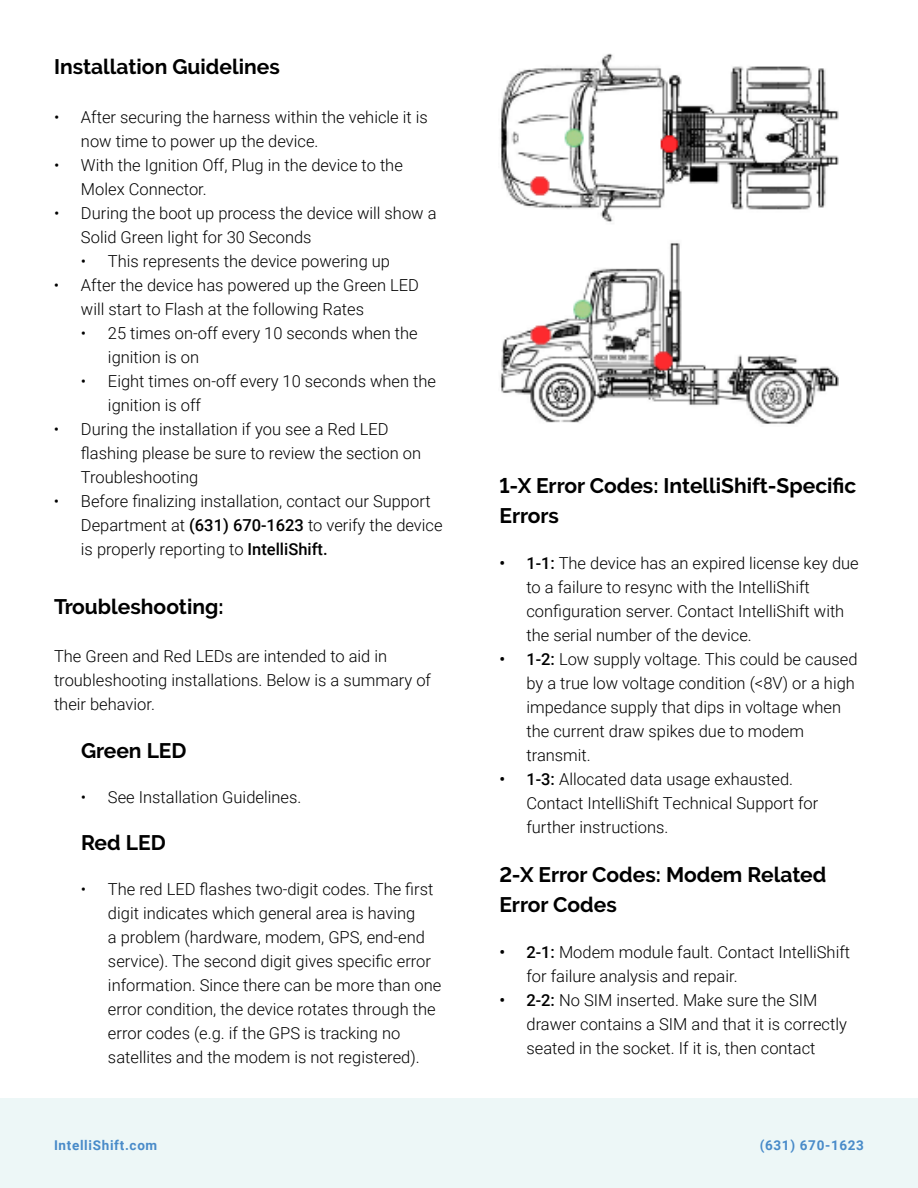
<style>
.page{position:relative;width:918px;height:1188px;background:#fff}
.page>*{position:absolute;margin:0;border:0;box-sizing:border-box;transform-origin:0 0}
.t1{font:700 21px/30px "Raleway";color:#000}
.t2{font:300 16.5px/24px "Roboto";color:#000}
.t3{font:700 13.5px "Roboto";letter-spacing:.05em;color:#498bc9}
.s1{font-weight:500}
</style>
<div class="page">
<div style="left:0;top:1098px;width:918px;height:90px;background:#edf7f7"></div>
<img style="left:500px;top:54px;width:338px;height:370px">
<p class="t1" style="left:54px;top:51px;width:227px">Installation Guidelines</p>
<p class="t2" style="left:81px;top:105px;width:348px;text-indent:-27px">• After securing the harness within the vehicle it is now time to power up the device.</p>
<p class="t2" style="left:81px;top:153px;width:323px;text-indent:-27px">• With the Ignition Off, Plug in the device to the<br>Molex Connector.</p>
<p class="t2" style="left:81px;top:201px;width:357px;text-indent:-27px">• During the boot up process the device will show a<br>Solid Green light for 30 Seconds</p>
<p class="t2" style="left:81px;top:249px;width:311px">• This represents the device powering up</p>
<p class="t2" style="left:81px;top:273px;width:340px;text-indent:-27px">• After the device has powered up the Green LED will start to Flash at the following Rates</p>
<p class="t2" style="left:108px;top:321px;width:311px;text-indent:-27px">• 25 times on-off every 10 seconds when the ignition is on</p>
<p class="t2" style="left:108px;top:369px;width:330px;text-indent:-27px">• Eight times on-off every 10 seconds when the ignition is off</p>
<p class="t2" style="left:81px;top:417px;width:342px;text-indent:-27px">• During the installation if you see a Red LED flashing please be sure to review the section on<br>Troubleshooting</p>
<p class="t2" style="left:81px;top:489px;width:363px;text-indent:-27px">• Before finalizing installation, contact our Support<br>Department at <span class="s1">(631) 670-1623</span> to verify the device is properly reporting to <span class="s1">IntelliShift.</span></p>
<p class="t1" style="left:54px;top:591px;width:171px">Troubleshooting:</p>
<p class="t2" style="left:54px;top:644px;width:379px">The Green and Red LEDs are intended to aid in troubleshooting installations. Below is a summary of their behavior.</p>
<p class="t1" style="left:81px;top:736px;width:107px">Green LED</p>
<p class="t2" style="left:81px;top:784px;width:222px">• See Installation Guidelines.</p>
<p class="t1" style="left:81px;top:828px;width:86px">Red LED</p>
<p class="t2" style="left:108px;top:877px;width:335px;text-indent:-27px">• The red LED flashes two-digit codes. The first digit indicates which general area is having<br>a problem (hardware, modem, GPS, end-end service). The second digit gives specific error information. Since there can be more than one error condition, the device rotates through the error codes (e.g. if the GPS is tracking no satellites and the modem is not registered).</p>
<p class="t1" style="left:500px;top:471px;width:358px">1-X Error Codes: IntelliShift-Specific<br>Errors</p>
<p class="t2" style="left:526px;top:551px;width:334px;text-indent:-27px"><span class="s1">• 1-1:</span> The device has an expired license key due to a failure to resync with the IntelliShift configuration server. Contact IntelliShift with the serial number of the device.</p>
<p class="t2" style="left:526px;top:647px;width:333px;text-indent:-27px"><span class="s1">• 1-2:</span> Low supply voltage. This could be caused by a true low voltage condition (&lt;8V) or a high impedance supply that dips in voltage when the current draw spikes due to modem transmit.</p>
<p class="t2" style="left:526px;top:767px;width:293px;text-indent:-27px"><span class="s1">• 1-3:</span> Allocated data usage exhausted.<br>Contact IntelliShift Technical Support for further instructions.</p>
<p class="t1" style="left:500px;top:859px;width:328px">2-X Error Codes: Modem Related<br>Error Codes</p>
<p class="t2" style="left:526px;top:939px;width:325px;text-indent:-27px"><span class="s1">• 2-1:</span> Modem module fault. Contact IntelliShift for failure analysis and repair.</p>
<p class="t2" style="left:526px;top:987px;width:322px;text-indent:-27px"><span class="s1">• 2-2:</span> No SIM inserted. Make sure the SIM drawer contains a SIM and that it is correctly seated in the socket. If it is, then contact</p>
<p class="t3" style="left:54px;top:1136px;width:105px">IntelliShift.com</p>
<p class="t3" style="left:760px;top:1136px;width:106px">(631) 670-1623</p>
</div>
